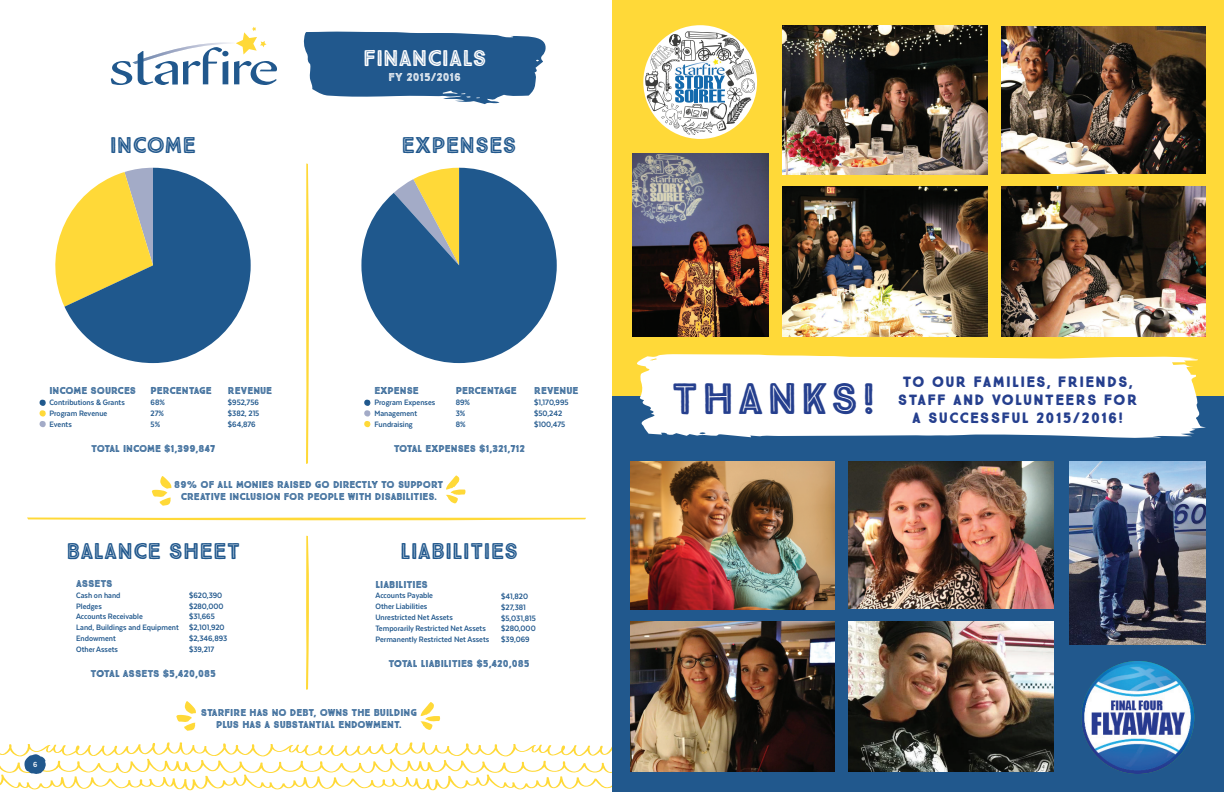
<style>
.page{position:relative;width:1224px;height:792px;background:#fff}
.page>*{position:absolute;margin:0;border:0;box-sizing:border-box;transform-origin:0 0}
.t1{font:900 44.1px "True North Inline";letter-spacing:.08em;color:#253f8e}
.t2{font:900 22.8px "True North Inline";color:#21588d}
.t3{font:900 22.8px "True North Inline";color:#fff}
.t4{font:900 15px/18px "True North";letter-spacing:.08em;color:#253f8e;text-align:center}
.t5{font:900 11.4px "True North Inline";color:#fff}
.t6{font:900 10px/12px "True North Inline";color:#21588d;text-align:center}
.t7{font:700 9px/10.8px "Texta Narrow";color:#21588d}
.t8{font:700 8.5px "Texta Narrow";color:#fff}
</style>
<div class="page">
<div style="left:612px;top:396px;width:612px;height:396px;background:#21588d"></div>
<div style="left:612px;top:0;width:612px;height:396px;background:#ffd938"></div>
<img style="left:632px;top:153px;width:136px;height:183px">
<img style="left:1070px;top:461px;width:136px;height:183px">
<img style="left:783px;top:25px;width:204px;height:150px">
<img style="left:630px;top:461px;width:205px;height:148px">
<img style="left:1001px;top:26px;width:205px;height:147px">
<img style="left:849px;top:461px;width:204px;height:147px">
<img style="left:783px;top:187px;width:204px;height:149px">
<img style="left:630px;top:622px;width:205px;height:149px">
<img style="left:1001px;top:187px;width:205px;height:149px">
<img style="left:849px;top:622px;width:204px;height:149px">
<img style="left:1081px;top:661px;width:113px;height:113px;border-radius:56px">
<div style="left:643px;top:25px;width:114px;height:114px;background:#fff;border-radius:50%"></div>
<svg style="left:645px;top:31px;width:111px;height:104px"></svg>
<img style="left:674px;top:57px;width:52px;height:19px">
<svg style="left:637px;top:354px;width:569px;height:84px;background:#f5f5f0"></svg>
<svg style="left:55px;top:168px;width:196px;height:195px"></svg>
<svg style="left:361px;top:168px;width:196px;height:195px"></svg>
<svg style="left:306px;top:163px;width:3px;height:301px"></svg>
<svg style="left:306px;top:536px;width:3px;height:154px"></svg>
<svg style="left:111px;top:27px;width:166px;height:58px"></svg>
<svg style="left:303px;top:32px;width:243px;height:73px"></svg>
<div style="left:397px;top:75px;width:44px;height:18px;background:#21588d"></div>
<svg style="left:27px;top:518px;width:559px;height:2px"></svg>
<svg style="left:40px;top:400px;width:6px;height:27px"></svg>
<svg style="left:364px;top:400px;width:6px;height:27px"></svg>
<svg style="left:152px;top:476px;width:20px;height:30px"></svg>
<svg style="left:446px;top:475px;width:20px;height:28px"></svg>
<svg style="left:0;top:701px;width:714px;height:90px"></svg>
<h2 class="t2" style="left:110px;top:131px;width:88px">INCOME</h2>
<h2 class="t3" style="left:363px;top:44px;width:125px">FINANCIALS</h2>
<p class="t5" style="left:389px;top:70px;width:74px">FY 2015/2016</p>
<h2 class="t2" style="left:402px;top:131px;width:116px">EXPENSES</h2>
<p class="t6" style="left:49px;top:385px;width:88px">INCOME SOURCES</p>
<p class="t7" style="left:49px;top:397px;width:77px">Contributions &amp; Grants<br>Program Revenue<br>Events</p>
<p class="t6" style="left:151px;top:385px;width:63px">PERCENTAGE</p>
<p class="t7" style="left:151px;top:397px;width:16px;text-align:justify">68% 27% 5%</p>
<p class="t6" style="left:228px;top:385px;width:46px">REVENUE</p>
<p class="t7" style="left:228px;top:397px;width:33px;text-align:justify">$952,756 $382, 215 $64,876</p>
<p class="t6" style="left:374px;top:385px;width:46px">EXPENSE</p>
<p class="t7" style="left:374px;top:397px;width:62px">Program Expenses<br>Management<br>Fundraising</p>
<p class="t6" style="left:456px;top:385px;width:63px">PERCENTAGE</p>
<p class="t7" style="left:456px;top:397px;width:16px">89%<br>3%<br>8%</p>
<p class="t6" style="left:91px;top:443px;width:126px">TOTAL INCOME $1,399,847</p>
<p class="t6" style="left:394px;top:443px;width:133px">TOTAL EXPENSES $1,321,712</p>
<p class="t6" style="left:534px;top:385px;width:46px">REVENUE</p>
<p class="t7" style="left:534px;top:397px;width:36px">$1,170,995 $50,242 $100,475</p>
<p class="t6" style="left:174px;top:479px;width:271px">89% OF ALL MONIES RAISED GO DIRECTLY TO SUPPORT<br>CREATIVE INCLUSION FOR PEOPLE WITH DISABILITIES.</p>
<p class="t8" style="left:33px;top:760px;width:6px">6</p>
<h2 class="t2" style="left:66px;top:537px;width:175px">BALANCE SHEET</h2>
<p class="t6" style="left:76px;top:578px;width:38px">ASSETS</p>
<p class="t7" style="left:76px;top:590px;width:104px">Cash on hand<br>Pledges<br>Accounts Receivable<br>Land, Buildings and Equipment<br>Endowment<br>Other Assets</p>
<p class="t7" style="left:189px;top:590px;width:40px">$620,390 $280,000 $31,665 $2,101,920 $2,346,893 $39,217</p>
<p class="t6" style="left:91px;top:668px;width:127px">TOTAL ASSETS $5,420,085</p>
<h2 class="t2" style="left:400px;top:537px;width:120px">LIABILITIES</h2>
<p class="t6" style="left:375px;top:578px;width:54px">LIABILITIES</p>
<p class="t7" style="left:375px;top:590px;width:115px">Accounts Payable<br>Other Liabilities<br>Unrestricted Net Assets<br>Temporarily Restricted Net Assets<br>Permanently Restricted Net Assets</p>
<p class="t7" style="left:501px;top:591px;width:36px">$41,820 $27,381 $5,031,815 $280,000 $39,069</p>
<p class="t6" style="left:388px;top:658px;width:143px">TOTAL LIABILITIES $5,420,085</p>
<p class="t6" style="left:201px;top:706px;width:218px">STARFIRE HAS NO DEBT, OWNS THE BUILDING<br>PLUS HAS A SUBSTANTIAL ENDOWMENT.</p>
<h1 class="t1" style="left:672px;top:372px;width:206px">THANKS!</h1>
<h3 class="t4" style="left:898px;top:373px;width:241px">TO OUR FAMILIES, FRIENDS,<br>STAFF AND VOLUNTEERS FOR<br>A SUCCESSFUL 2015/2016!</h3>
</div>
